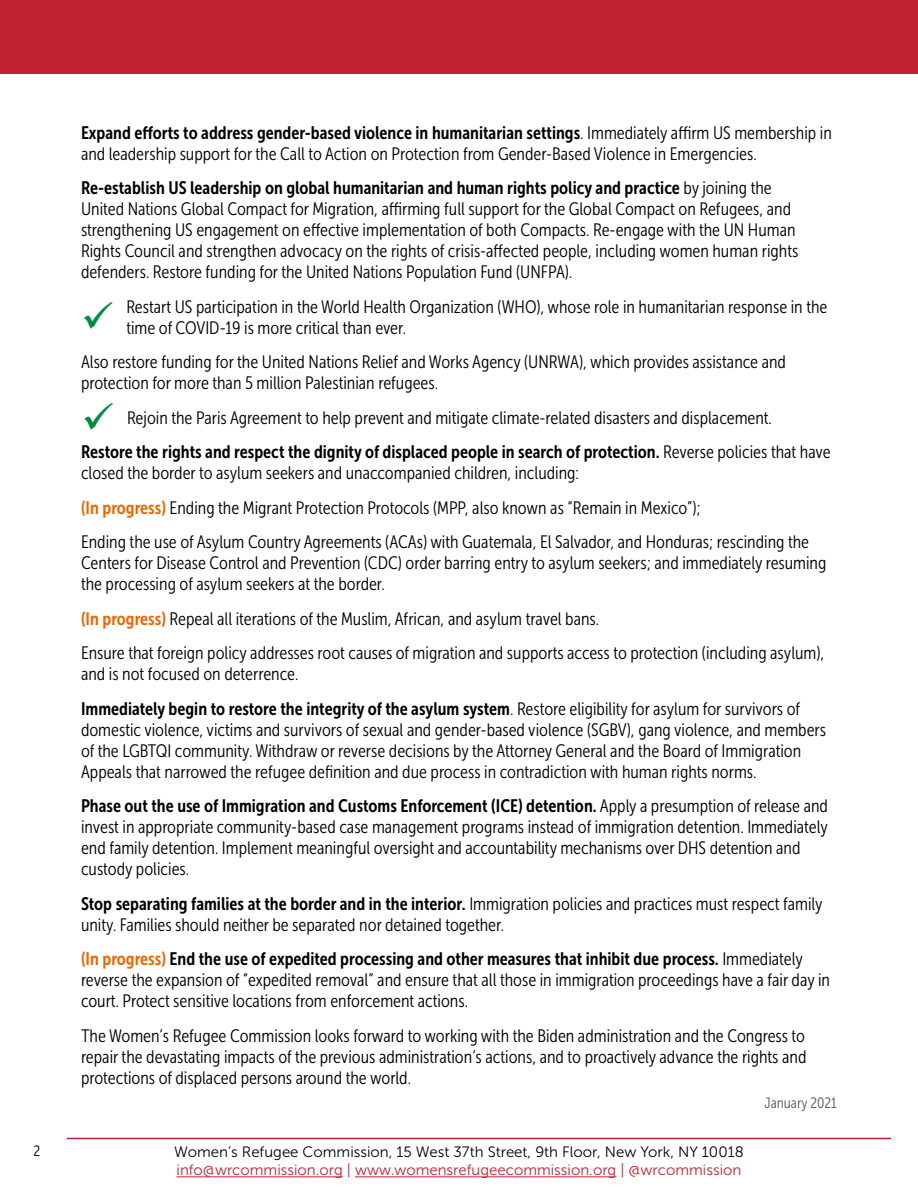
<style>
.page{position:relative;width:918px;height:1188px;background:#fff}
.page>*{position:absolute;margin:0;border:0;box-sizing:border-box;transform-origin:0 0}
.Body{font:18px/21px "Museo Sans Cond 300";color:#000}
.t1{font:15px "Museo Sans 300";color:#c12032}
.t2{font:15px "Museo Sans 300";color:#000}
.t3{font:15px "Museo Sans Cond 300";color:#58595b}
.t4{font:15px "Museo Sans Cond 300";color:#000}
.s1{font-family:"Museo Sans Cond 700"}
.s2{font-family:"Museo Sans Cond 700";color:#ee6500}
</style>
<div class="page">
<div style="left:0;top:0;width:918px;height:74px;background:#c12032"></div>
<hr style="left:67px;top:1138px;width:824px;height:1px;background:#c12032">
<hr style="left:177px;top:1176px;width:166px;height:1px;background:#c12032">
<hr style="left:355px;top:1176px;width:261px;height:1px;background:#c12032">
<p class="t4" style="left:34px;top:1143px;width:8px">2</p>
<p class="Body" style="left:81px;top:122px;width:752px"><span class="s1">Expand efforts to address gender-based violence in humanitarian settings</span>. Immediately affirm US membership in and leadership support for the Call to Action on Protection from Gender-Based Violence in Emergencies.</p>
<p class="Body" style="left:81px;top:178px;width:719px"><span class="s1">Re-establish US leadership on global humanitarian and human rights policy and practice</span> by joining the United Nations Global Compact for Migration, affirming full support for the Global Compact on Refugees, and strengthening US engagement on effective implementation of both Compacts. Re-engage with the UN Human Rights Council and strengthen advocacy on the rights of crisis-affected people, including women human rights defenders. Restore funding for the United Nations Population Fund (UNFPA).</p>
<p class="Body" style="left:126px;top:296px;width:703px">Restart US participation in the World Health Organization (WHO), whose role in humanitarian response in the time of COVID-19 is more critical than ever.</p>
<p class="Body" style="left:81px;top:352px;width:707px">Also restore funding for the United Nations Relief and Works Agency (UNRWA), which provides assistance and protection for more than 5 million Palestinian refugees.</p>
<p class="Body" style="left:127px;top:407px;width:647px">Rejoin the Paris Agreement to help prevent and mitigate climate-related disasters and displacement.</p>
<p class="Body" style="left:81px;top:442px;width:751px"><span class="s1">Restore the rights and respect the dignity of displaced people in search of protection.</span> Reverse policies that have closed the border to asylum seekers and unaccompanied children, including:</p>
<p class="Body" style="left:81px;top:497px;width:621px"><span class="s2">(In progress)</span> Ending the Migrant Protection Protocols (MPP, also known as “Remain in Mexico”);</p>
<p class="Body" style="left:81px;top:532px;width:747px">Ending the use of Asylum Country Agreements (ACAs) with Guatemala, El Salvador, and Honduras; rescinding the<br>Centers for Disease Control and Prevention (CDC) order barring entry to asylum seekers; and immediately resuming the processing of asylum seekers at the border.</p>
<p class="Body" style="left:81px;top:608px;width:520px"><span class="s2">(In progress)</span> Repeal all iterations of the Muslim, African, and asylum travel bans.</p>
<p class="Body" style="left:81px;top:643px;width:745px">Ensure that foreign policy addresses root causes of migration and supports access to protection (including asylum), and is not focused on deterrence.</p>
<p class="Body" style="left:81px;top:698px;width:747px"><span class="s1">Immediately begin to restore the integrity of the asylum system</span>. Restore eligibility for asylum for survivors of domestic violence, victims and survivors of sexual and gender-based violence (SGBV), gang violence, and members of the LGBTQI community. Withdraw or reverse decisions by the Attorney General and the Board of Immigration Appeals that narrowed the refugee definition and due process in contradiction with human rights norms.</p>
<p class="Body" style="left:81px;top:796px;width:749px"><span class="s1">Phase out the use of Immigration and Customs Enforcement (ICE) detention.</span> Apply a presumption of release and invest in appropriate community-based case management programs instead of immigration detention. Immediately end family detention. Implement meaningful oversight and accountability mechanisms over DHS detention and custody policies.</p>
<p class="Body" style="left:81px;top:893px;width:743px"><span class="s1">Stop separating families at the border and in the interior.</span> Immigration policies and practices must respect family unity. Families should neither be separated nor detained together.</p>
<p class="Body" style="left:81px;top:949px;width:751px"><span class="s2">(In progress)</span> <span class="s1">End the use of expedited processing and other measures that inhibit due process.</span> Immediately reverse the expansion of “expedited removal” and ensure that all those in immigration proceedings have a fair day in court. Protect sensitive locations from enforcement actions.</p>
<p class="Body" style="left:81px;top:1025px;width:727px;text-align:justify">The Women’s Refugee Commission looks forward to working with the Biden administration and the Congress to repair the devastating impacts of the previous administration’s actions, and to proactively advance the rights and protections of displaced persons around the world.</p>
<p class="t2" style="left:174px;top:1144px;width:571px">Women’s Refugee Commission, 15 West 37th Street, 9th Floor, New York, NY 10018</p>
<p class="t1" style="left:177px;top:1162px;width:566px">info@wrcommission.org | www.womensrefugeecommission.org | @wrcommission</p>
<p class="t3" style="left:764px;top:1095px;width:74px">January 2021</p>
</div>
